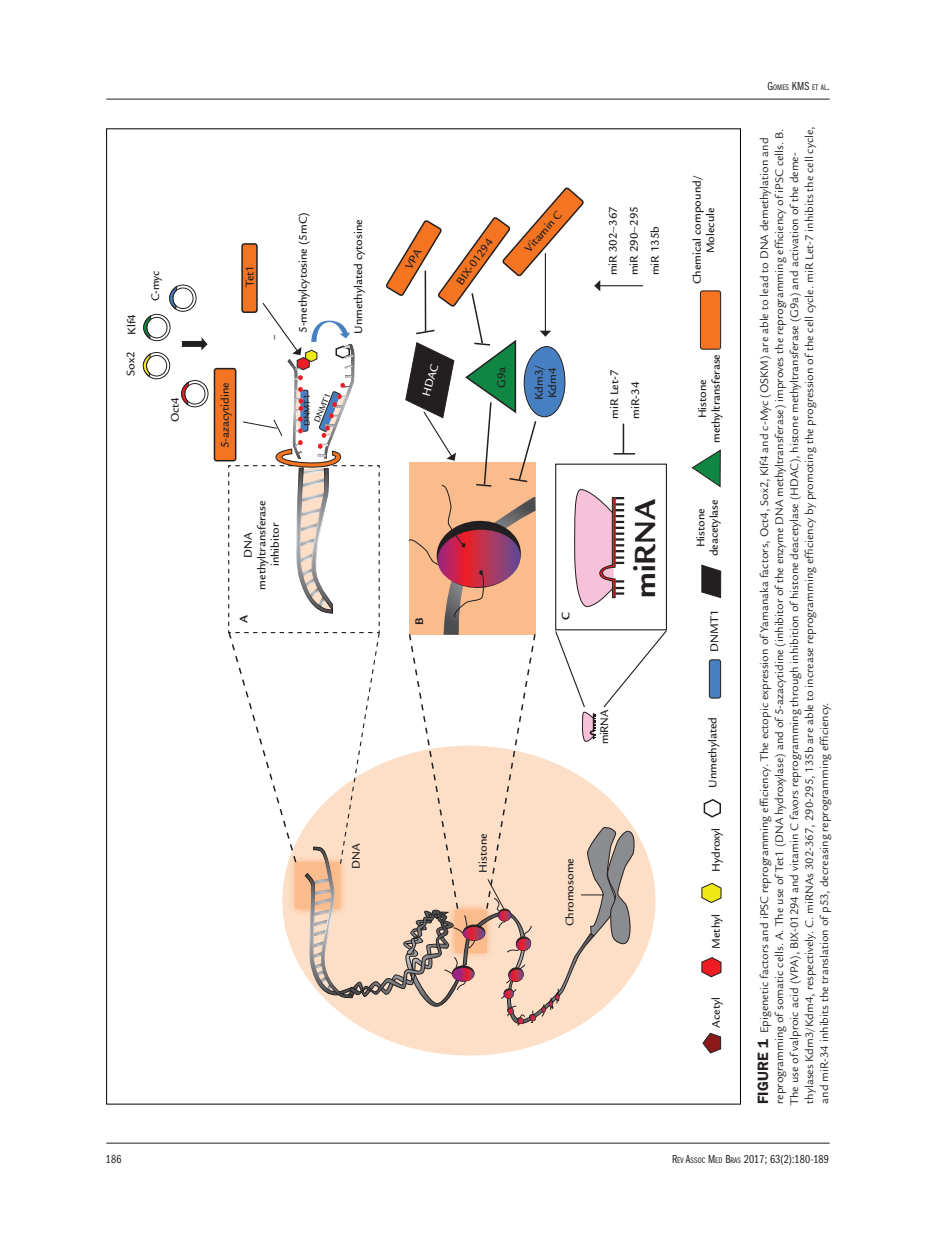
<style>
.page{position:relative;width:936px;height:1234px;background:#fff}
.page>*{position:absolute;margin:0;border:0;box-sizing:border-box;transform-origin:0 0}
.Dísticos{font:700 31.5px "Legacy Sans Std";color:#231f20}
.Figura_tit{font:12px/15px "Legacy Sans Std";color:#231f20}
.Dísticos-2{font:500 12px/13.5px "Legacy Sans Std";color:#231f20;text-align:center}
.t1{font:12px "ITC Franklin Gothic Std Bk Cp";letter-spacing:.01em;color:#231f20}
.Dísticos-3{font:500 12px "Legacy Sans Std";color:#fff}
.Dísticos-4{font:700 12px "Legacy Sans Std";color:#231f20}
.Dísticos-5{font:500 9px "Legacy Sans Std";color:#231f20}
.t2{font:8.4px "ITC Franklin Gothic Std Bk Cp";letter-spacing:.015em;color:#231f20}
.s1{font-size:12px}
.s2{font-family:"ITC Franklin Gothic Std";font-weight:600;font-size:15px}
.s3{font-size:8.4px}
</style>
<div class="page">
<hr style="left:106px;top:99px;width:723px;height:1px;background:#231f20">
<hr style="left:106px;top:1142px;width:723px;height:1px;background:#231f20">
<div style="left:106px;top:128px;width:634px;height:976px;background:#fff;border:1px solid #000"></div>
<svg style="left:702px;top:1032px;width:19px;height:21px"></svg>
<svg style="left:701px;top:957px;width:20px;height:20px"></svg>
<svg style="left:701px;top:883px;width:20px;height:20px"></svg>
<svg style="left:703px;top:799px;width:18px;height:19px"></svg>
<div style="left:709px;top:659px;width:11px;height:39px;background:#4780c2;border-radius:2px"></div>
<div style="left:709px;top:659px;width:12px;height:39px;border:1px solid #231f20;border-radius:2px"></div>
<div style="left:700px;top:291px;width:20px;height:58px;background:#f47421;border-radius:2px"></div>
<div style="left:700px;top:290px;width:21px;height:59px;border:1px solid #231f20;border-radius:2px"></div>
<svg style="left:701px;top:564px;width:20px;height:34px"></svg>
<svg style="left:691px;top:449px;width:30px;height:38px"></svg>
<div style="left:146px;top:355px;width:21px;height:21px;border:1px solid #231f20;border-radius:50%"></div>
<div style="left:146px;top:317px;width:21px;height:21px;border:1px solid #231f20;border-radius:50%"></div>
<div style="left:172px;top:287px;width:21px;height:22px;border:1px solid #231f20;border-radius:50%"></div>
<div style="left:143px;top:352px;width:27px;height:27px;border:1px solid #231f20;border-radius:50%"></div>
<div style="left:143px;top:314px;width:27px;height:27px;border:1px solid #231f20;border-radius:50%"></div>
<div style="left:169px;top:284px;width:27px;height:27px;border:1px solid #231f20;border-radius:50%"></div>
<div style="left:184px;top:383px;width:21px;height:21px;border:1px solid #231f20;border-radius:50%"></div>
<div style="left:181px;top:380px;width:27px;height:27px;border:1px solid #231f20;border-radius:50%"></div>
<svg style="left:181px;top:382px;width:8px;height:23px"></svg>
<svg style="left:142px;top:354px;width:9px;height:23px"></svg>
<svg style="left:143px;top:316px;width:8px;height:23px"></svg>
<svg style="left:169px;top:286px;width:8px;height:24px"></svg>
<div style="left:282px;top:745px;width:373px;height:310px;background:#fddfc7;border-radius:50%"></div>
<svg style="left:182px;top:337px;width:26px;height:14px"></svg>
<div style="left:214px;top:368px;width:22px;height:92px;background:#f47421;border-radius:2px"></div>
<div style="left:214px;top:368px;width:22px;height:93px;border:2px solid #231f20;border-radius:2px"></div>
<svg style="left:227px;top:187px;width:440px;height:846px"></svg>
<p class="Dísticos-2" style="left:125px;top:334px;width:22px;rotate:-90deg">Klf4</p>
<p class="Dísticos-2" style="left:124px;top:376px;width:26px;rotate:-90deg">Sox2</p>
<p class="Dísticos-2" style="left:149px;top:301px;width:32px;rotate:-90deg">C-myc</p>
<p class="Dísticos-2" style="left:168px;top:422px;width:27px;rotate:-90deg">Oct4</p>
<p class="Dísticos-2" style="left:243px;top:287px;width:24px;rotate:-90deg">Tet1</p>
<p class="Dísticos-2" style="left:218px;top:448px;width:67px;rotate:-90deg">5-azacytidine</p>
<p class="Dísticos-2" style="left:267px;top:340px;width:7px;rotate:-90deg">–</p>
<p class="Dísticos-2" style="left:296px;top:333px;width:122px;rotate:-90deg">5-methylcytosine (5mC)</p>
<p class="Dísticos-2" style="left:351px;top:334px;width:116px;rotate:-90deg">Unmethylated cytosine</p>
<p class="Dísticos-5" style="left:302px;top:425px;width:33px;rotate:-90deg">DNMT1</p>
<p class="Dísticos-5" style="left:312px;top:420px;width:33px;rotate:-68deg">DNMT1</p>
<p class="Dísticos-2" style="left:453px;top:279px;width:55px;rotate:-54deg">BIX-01294</p>
<p class="Dísticos-2" style="left:522px;top:246px;width:51px;rotate:-49deg">Vitamin C</p>
<p class="Dísticos-3" style="left:419px;top:394px;width:34px;rotate:-74deg">HDAC</p>
<p class="Dísticos-2" style="left:532px;top:400px;width:37px;text-align:left;rotate:-90deg">Kdm3/<br>Kdm4</p>
<p class="Dísticos-2" style="left:494px;top:388px;width:23px;rotate:-90deg">G9a</p>
<p class="Dísticos-2" style="left:606px;top:275px;width:70px;rotate:-90deg">miR 302∼367</p>
<p class="Dísticos-2" style="left:627px;top:275px;width:70px;rotate:-90deg">miR 290∼295</p>
<p class="Dísticos-2" style="left:648px;top:275px;width:51px;rotate:-90deg">miR 135b</p>
<p class="Dísticos-2" style="left:607px;top:418px;width:50px;rotate:-90deg">miR Let-7</p>
<p class="Dísticos-2" style="left:628px;top:418px;width:38px;rotate:-90deg">miR-34</p>
<p class="Dísticos-2" style="left:241px;top:589px;width:91px;rotate:-90deg">DNA methyltransferase inhibitor</p>
<p class="Dísticos" style="left:627px;top:597px;width:100px;rotate:-90deg">miRNA</p>
<p class="Dísticos-4" style="left:237px;top:623px;width:10px;rotate:-90deg">A</p>
<p class="Dísticos-4" style="left:412px;top:625px;width:9px;rotate:-90deg">B</p>
<p class="Dísticos-4" style="left:559px;top:620px;width:9px;rotate:-90deg">C</p>
<p class="Dísticos-2" style="left:597px;top:744px;width:36px;rotate:-90deg">miRNA</p>
<p class="Dísticos-2" style="left:349px;top:868px;width:27px;rotate:-90deg">DNA</p>
<p class="Dísticos-2" style="left:476px;top:872px;width:41px;rotate:-90deg">Histone</p>
<p class="Dísticos-2" style="left:563px;top:926px;width:70px;rotate:-90deg">Chromosome</p>
<p class="Dísticos-2" style="left:690px;top:284px;width:110px;rotate:-90deg">Chemical compound/<br>Molecule</p>
<p class="Dísticos-2" style="left:695px;top:443px;width:91px;rotate:-90deg">Histone methyltransferase</p>
<p class="Dísticos-2" style="left:693px;top:556px;width:59px;rotate:-90deg">Histone deacetylase</p>
<p class="Dísticos-2" style="left:707px;top:651px;width:43px;rotate:-90deg">DNMT1</p>
<p class="Dísticos-2" style="left:706px;top:787px;width:72px;rotate:-90deg">Unmethylated</p>
<p class="Dísticos-2" style="left:709px;top:871px;width:46px;rotate:-90deg">Hydroxyl</p>
<p class="Dísticos-2" style="left:709px;top:948px;width:36px;rotate:-90deg">Methyl</p>
<p class="Dísticos-2" style="left:709px;top:1027px;width:32px;rotate:-90deg">Acetyl</p>
<p class="t2" style="left:767px;top:82px;width:64px"><span class="s1">G</span>OMES <span class="s1">KMS</span> ET AL<span class="s1">.</span></p>
<p class="Figura_tit" style="left:756px;top:1104px;width:979px;rotate:-90deg"><span class="s2">FIGURE 1</span> Epigenetic factors and iPSC reprogramming efficiency. The ectopic expression of Yamanaka factors, Oct4, Sox2, Klf4 and c-Myc (OSKM) are able to lead to DNA demethylation and reprogramming of somatic cells. A. The use of Tet1 (DNA hydroxylase) and of 5-azacytidine (inhibitor of the enzyme DNA methyltransferase) improves the reprogramming efficiency of iPSC cells. B.<br>The use of valproic acid (VPA), BIX-01294 and vitamin C favors reprogramming through inhibition of histone deacetylase (HDAC), histone methyltransferase (G9a) and activation of the deme&shy;thylases Kdm3/Kdm4, respectively. C. miRNAs 302-367, 290-295, 135b are able to increase reprogramming efficiency by promoting the progression of the cell cycle. miR Let-7 inhibits the cell cycle, and miR-34 inhibits the translation of p53, decreasing reprogramming efficiency.</p>
<p class="t1" style="left:106px;top:1151px;width:17px">186</p>
<p class="t1" style="left:672px;top:1151px;width:158px">R<span class="s3">EV</span> A<span class="s3">SSOC</span> M <span class="s3">ED</span> B<span class="s3">RAS</span> 2017; 63(2):180-189</p>
</div>
